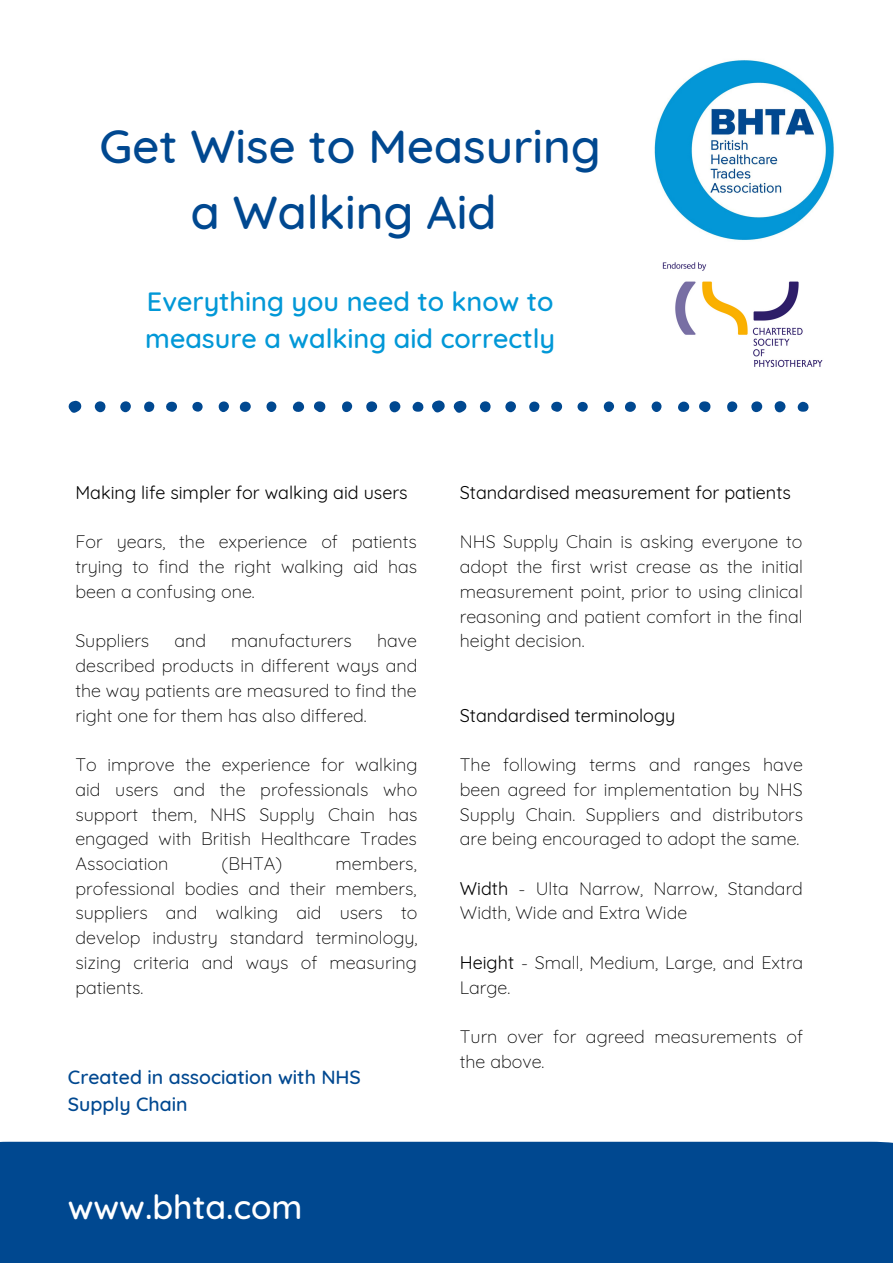
<style>
.page{position:relative;width:893px;height:1264px;background:#fff}
.page>*{position:absolute;margin:0;border:0;box-sizing:border-box;transform-origin:0 0}
.t1{font:500 47.25px/65.2px "Quicksand";color:#004890;text-align:center}
.t2{font:500 33.75px "Quicksand";color:#fff}
.t3{font:500 27px/37px "Quicksand";color:#0298d7}
.t4{font:500 19.5px/27px "Quicksand";color:#004890}
.t5{font:300 18px/24.8px "Quicksand";color:#000;text-align:justify}
.t6{font:18px "Quicksand";color:#000}
.s1{font-weight:400}
</style>
<div class="page">
<img style="left:654px;top:60px;width:180px;height:180px">
<svg style="left:68px;top:401px;width:14px;height:12px"></svg>
<svg style="left:314px;top:401px;width:12px;height:11px"></svg>
<div style="left:389px;top:401px;width:11px;height:11px;background:#004890;border-radius:50%"></div>
<div style="left:366px;top:401px;width:11px;height:11px;background:#004890;border-radius:50%"></div>
<div style="left:95px;top:401px;width:10px;height:11px;background:#004890;border-radius:50%"></div>
<svg style="left:292px;top:401px;width:12px;height:11px"></svg>
<div style="left:120px;top:401px;width:11px;height:11px;background:#004890;border-radius:50%"></div>
<div style="left:240px;top:401px;width:11px;height:11px;background:#004890;border-radius:50%"></div>
<svg style="left:166px;top:402px;width:11px;height:10px"></svg>
<div style="left:342px;top:401px;width:10px;height:11px;background:#004890;border-radius:5px"></div>
<svg style="left:412px;top:402px;width:12px;height:10px"></svg>
<div style="left:219px;top:401px;width:10px;height:11px;background:#004890;border-radius:50%"></div>
<div style="left:144px;top:401px;width:10px;height:11px;background:#004890;border-radius:5px"></div>
<svg style="left:266px;top:401px;width:10px;height:11px"></svg>
<div style="left:192px;top:402px;width:11px;height:9px;background:#004890;border-radius:50%"></div>
<svg style="left:453px;top:401px;width:14px;height:12px"></svg>
<svg style="left:699px;top:401px;width:12px;height:11px"></svg>
<div style="left:774px;top:401px;width:11px;height:11px;background:#004890;border-radius:50%"></div>
<div style="left:751px;top:401px;width:11px;height:11px;background:#004890;border-radius:50%"></div>
<div style="left:480px;top:401px;width:10px;height:11px;background:#004890;border-radius:50%"></div>
<svg style="left:678px;top:401px;width:11px;height:11px"></svg>
<div style="left:505px;top:401px;width:11px;height:11px;background:#004890;border-radius:50%"></div>
<svg style="left:624px;top:401px;width:12px;height:11px"></svg>
<svg style="left:551px;top:402px;width:11px;height:10px"></svg>
<div style="left:727px;top:401px;width:10px;height:11px;background:#004890;border-radius:5px"></div>
<svg style="left:797px;top:402px;width:12px;height:10px"></svg>
<div style="left:603px;top:401px;width:11px;height:11px;background:#004890;border-radius:50%"></div>
<div style="left:529px;top:401px;width:10px;height:11px;background:#004890;border-radius:5px"></div>
<svg style="left:651px;top:401px;width:10px;height:11px"></svg>
<div style="left:577px;top:402px;width:10px;height:9px;background:#004890;border-radius:50%"></div>
<div style="left:0;top:1141px;width:892px;height:121px;background:#004890"></div>
<svg style="left:432px;top:400px;width:13px;height:12px"></svg>
<img style="left:662px;top:262px;width:161px;height:106px">
<p class="t1" style="left:100px;top:113px;width:502px">Get Wise to Measuring a Walking Aid</p>
<p class="t3" style="left:145px;top:282px;width:411px">Everything you need to know to measure a walking aid correctly</p>
<p class="t6" style="left:75px;top:481px;width:334px">Making life simpler for walking aid users</p>
<p class="t5" style="left:75px;top:529px;width:343px">For years, the experience of patients trying to find the right walking aid has been a confusing one.</p>
<p class="t5" style="left:75px;top:628px;width:75px">Suppliers</p>
<p class="t5" style="left:174px;top:628px;width:33px">and</p>
<p class="t5" style="left:231px;top:628px;width:122px">manufacturers</p>
<p class="t5" style="left:75px;top:628px;width:343px;text-indent:301px">have described products in different ways and the way patients are measured to find the right one for them has also differed.</p>
<p class="t5" style="left:75px;top:752px;width:343px">To improve the experience for walking aid users and the professionals who support them, NHS Supply Chain has engaged with British Healthcare Trades Association</p>
<p class="t5" style="left:75px;top:850px;width:343px;text-indent:260px">members, professional bodies and their members, suppliers and walking aid users to develop industry standard terminology, sizing criteria and ways of measuring patients.</p>
<p class="t5" style="left:221px;top:850px;width:62px">(BHTA)</p>
<p class="t4" style="left:68px;top:1063px;width:294px">Created in association with NHS<br>Supply Chain</p>
<p class="t2" style="left:68px;top:1185px;width:236px">www.bhta.com</p>
<p class="t6" style="left:460px;top:481px;width:332px">Standardised measurement for patients</p>
<p class="t5" style="left:460px;top:529px;width:344px">NHS Supply Chain is asking everyone to adopt the first wrist crease as the initial measurement point, prior to using clinical reasoning and patient comfort in the final height decision.</p>
<p class="t6" style="left:460px;top:703px;width:217px">Standardised terminology</p>
<p class="t5" style="left:460px;top:752px;width:345px">The following terms and ranges have been agreed for implementation by NHS Supply Chain. Suppliers and distributors are being encouraged to adopt the same.</p>
<p class="t5" style="left:460px;top:875px;width:344px"><span class="s1">Width</span> - Ulta Narrow, Narrow, Standard<br>Width, Wide and Extra Wide</p>
<p class="t5" style="left:460px;top:949px;width:345px"><span class="s1">Height</span> - Small, Medium, Large, and Extra<br>Large.</p>
<p class="t5" style="left:460px;top:1024px;width:344px">Turn over for agreed measurements of the above.</p>
</div>
